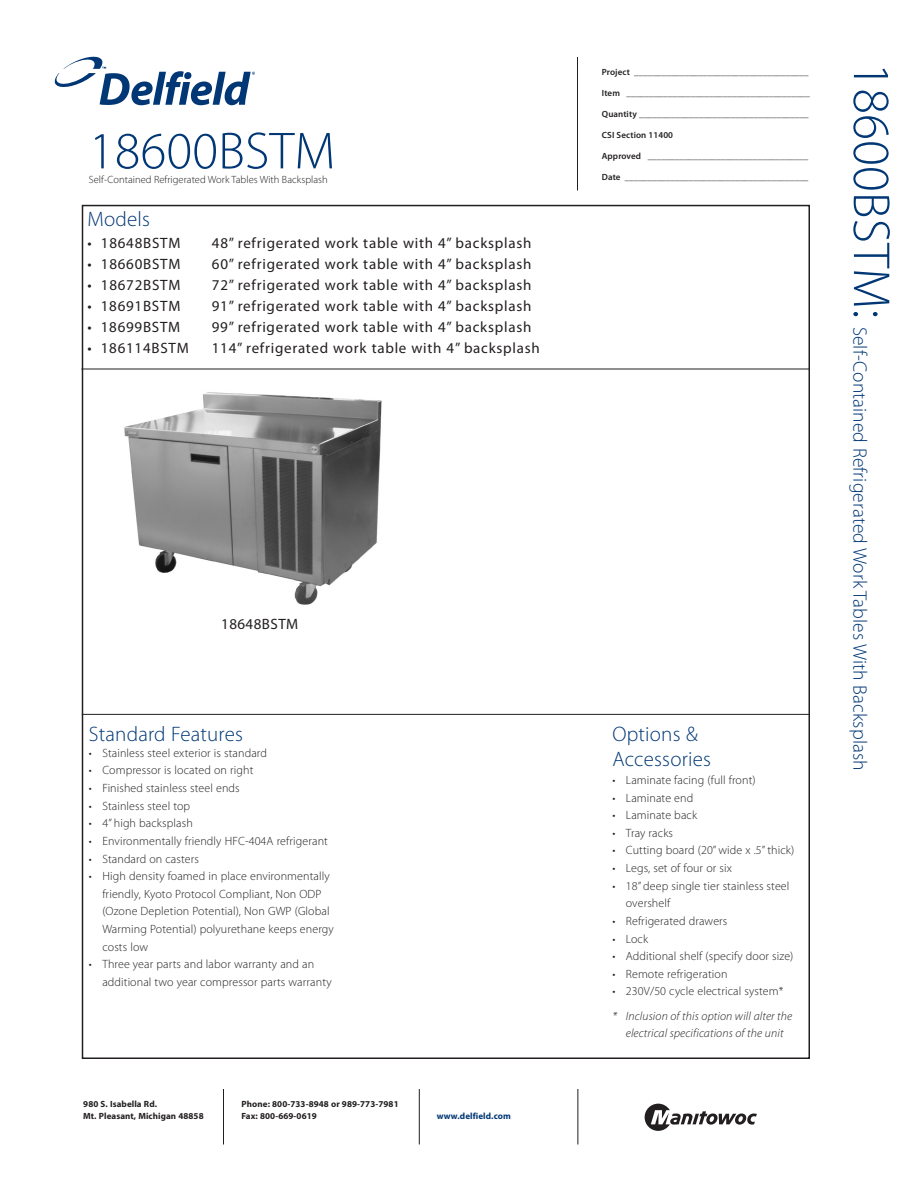
<style>
.page{position:relative;width:918px;height:1188px;background:#fff}
.page>*{position:absolute;margin:0;border:0;box-sizing:border-box;transform-origin:0 0}
.t1{font:300 52.5px "Myriad Pro";letter-spacing:.005em;color:#013775}
.t2{font:300 21px/25.5px "Myriad Pro";letter-spacing:.01em;color:#013775}
.t3{font:300 19.5px "Myriad Pro";letter-spacing:.005em;color:#013775}
.t4{font:15px "Myriad Pro";letter-spacing:.05em;color:#231f20}
.t5{font:15px "Myriad Pro";letter-spacing:.03em;color:#231f20}
.t6{font:300 12px/17.7px "Myriad Pro";letter-spacing:.01em;color:#231f20}
.t7{font:italic 300 12px/17.7px "Myriad Pro";letter-spacing:.01em;color:#231f20;text-align:center}
.t8{font:300 10.5px "Myriad Pro";letter-spacing:.005em;color:#231f20}
.t9{font:600 9px "Myriad Pro";letter-spacing:.01em;color:#231f20}
.t10{font:700 9px/12px "Myriad Pro";letter-spacing:.01em;color:#231f20}
.t11{font:700 9px "Myriad Pro";letter-spacing:.01em;color:#013775}
</style>
<div class="page">
<hr style="left:223px;top:1089px;width:1px;height:55px;background:#231f20">
<hr style="left:419px;top:1089px;width:1px;height:55px;background:#231f20">
<hr style="left:578px;top:1089px;width:1px;height:55px;background:#231f20">
<hr style="left:577px;top:57px;width:1px;height:133px;background:#231f20">
<hr style="left:81px;top:369px;width:729px;height:1px;background:#231f20">
<hr style="left:82px;top:714px;width:728px;height:1px;background:#231f20">
<svg style="left:55px;top:57px;width:200px;height:48px"></svg>
<img style="left:124px;top:392px;width:258px;height:213px">
<svg style="left:645px;top:1104px;width:112px;height:27px"></svg>
<h1 class="t1" style="left:89px;top:119px;width:248px">18600BSTM</h1>
<p class="t8" style="left:89px;top:174px;width:241px">Self-Contained Refrigerated Work Tables With Backsplash</p>
<h2 class="t2" style="left:87px;top:206px;width:64px">Models</h2>
<p class="t4" style="left:87px;top:233px;width:95px">• 18648BSTM</p>
<p class="t4" style="left:212px;top:233px;width:321px">48” refrigerated work table with 4” backsplash</p>
<p class="t4" style="left:87px;top:254px;width:95px">• 18660BSTM</p>
<p class="t4" style="left:212px;top:254px;width:321px">60” refrigerated work table with 4” backsplash</p>
<p class="t4" style="left:87px;top:275px;width:95px">• 18672BSTM</p>
<p class="t4" style="left:212px;top:275px;width:321px">72” refrigerated work table with 4” backsplash</p>
<p class="t4" style="left:87px;top:296px;width:95px">• 18691BSTM</p>
<p class="t4" style="left:212px;top:296px;width:321px">91” refrigerated work table with 4” backsplash</p>
<p class="t4" style="left:87px;top:317px;width:95px">• 18699BSTM</p>
<p class="t4" style="left:212px;top:317px;width:321px">99” refrigerated work table with 4” backsplash</p>
<p class="t4" style="left:87px;top:338px;width:103px">• 186114BSTM</p>
<p class="t4" style="left:212px;top:338px;width:329px">114” refrigerated work table with 4” backsplash</p>
<p class="t5" style="left:221px;top:614px;width:79px">18648BSTM</p>
<h2 class="t2" style="left:89px;top:721px;width:156px">Standard Features</h2>
<p class="t6" style="left:89px;top:744px;width:180px">• Stainless steel exterior is standard</p>
<p class="t6" style="left:89px;top:761px;width:166px">• Compressor is located on right</p>
<p class="t6" style="left:89px;top:779px;width:152px">• Finished stainless steel ends</p>
<p class="t6" style="left:89px;top:797px;width:103px">• Stainless steel top</p>
<p class="t6" style="left:89px;top:814px;width:105px">• 4” high backsplash</p>
<p class="t6" style="left:89px;top:832px;width:241px">• Environmentally friendly HFC-404A refrigerant</p>
<p class="t6" style="left:89px;top:850px;width:112px">• Standard on casters</p>
<p class="t6" style="left:102px;top:867px;width:233px;text-indent:-14px">• High density foamed in place environmentally friendly, Kyoto Protocol Compliant, Non ODP (Ozone Depletion Potential), Non GWP (Global Warming Potential) polyurethane keeps energy costs low</p>
<p class="t6" style="left:102px;top:955px;width:231px;text-indent:-14px">• Three year parts and labor warranty and an additional two year compressor parts warranty</p>
<p class="t10" style="left:83px;top:1098px;width:122px">980 S. Isabella Rd.<br>Mt. Pleasant, Michigan 48858</p>
<p class="t10" style="left:241px;top:1098px;width:159px">Phone: 800-733-8948 or 989-773-7981<br>Fax: 800-669-0619</p>
<p class="t11" style="left:437px;top:1111px;width:75px">www.delfield.com</p>
<p class="t9" style="left:602px;top:66px;width:208px">Project ______________________________________</p>
<p class="t9" style="left:602px;top:87px;width:210px">Item ________________________________________</p>
<p class="t9" style="left:602px;top:108px;width:208px">Quantity _____________________________________</p>
<p class="t9" style="left:602px;top:129px;width:73px">CSI Section 11400</p>
<p class="t9" style="left:602px;top:150px;width:208px">Approved ___________________________________</p>
<p class="t9" style="left:602px;top:171px;width:208px">Date ________________________________________</p>
<h2 class="t2" style="left:612px;top:721px;width:100px">Options &amp;<br>Accessories</h2>
<p class="t6" style="left:612px;top:771px;width:145px">• Laminate facing (full front)</p>
<p class="t6" style="left:612px;top:789px;width:82px">• Laminate end</p>
<p class="t6" style="left:612px;top:806px;width:86px">• Laminate back</p>
<p class="t6" style="left:612px;top:824px;width:62px">• Tray racks</p>
<p class="t6" style="left:612px;top:841px;width:183px">• Cutting board (20” wide x .5” thick)</p>
<p class="t6" style="left:612px;top:859px;width:121px">• Legs, set of four or six</p>
<p class="t6" style="left:626px;top:877px;width:165px;text-indent:-14px">• 18” deep single tier stainless steel overshelf</p>
<p class="t6" style="left:612px;top:912px;width:117px">• Refrigerated drawers</p>
<p class="t6" style="left:612px;top:930px;width:37px">• Lock</p>
<p class="t6" style="left:612px;top:947px;width:183px">• Additional shelf (specify door size)</p>
<p class="t6" style="left:612px;top:965px;width:117px">• Remote refrigeration</p>
<p class="t6" style="left:612px;top:983px;width:173px">• 230V/50 cycle electrical system*</p>
<p class="t7" style="left:612px;top:1007px;width:181px">* Inclusion of this option will alter the electrical specifications of the unit</p>
<h1 class="t1" style="left:903px;top:63px;width:257px;rotate:90deg">18600BSTM:</h1>
<h3 class="t3" style="left:872px;top:327px;width:445px;rotate:90deg">Self-Contained Refrigerated Work Tables With Backsplash</h3>
</div>
